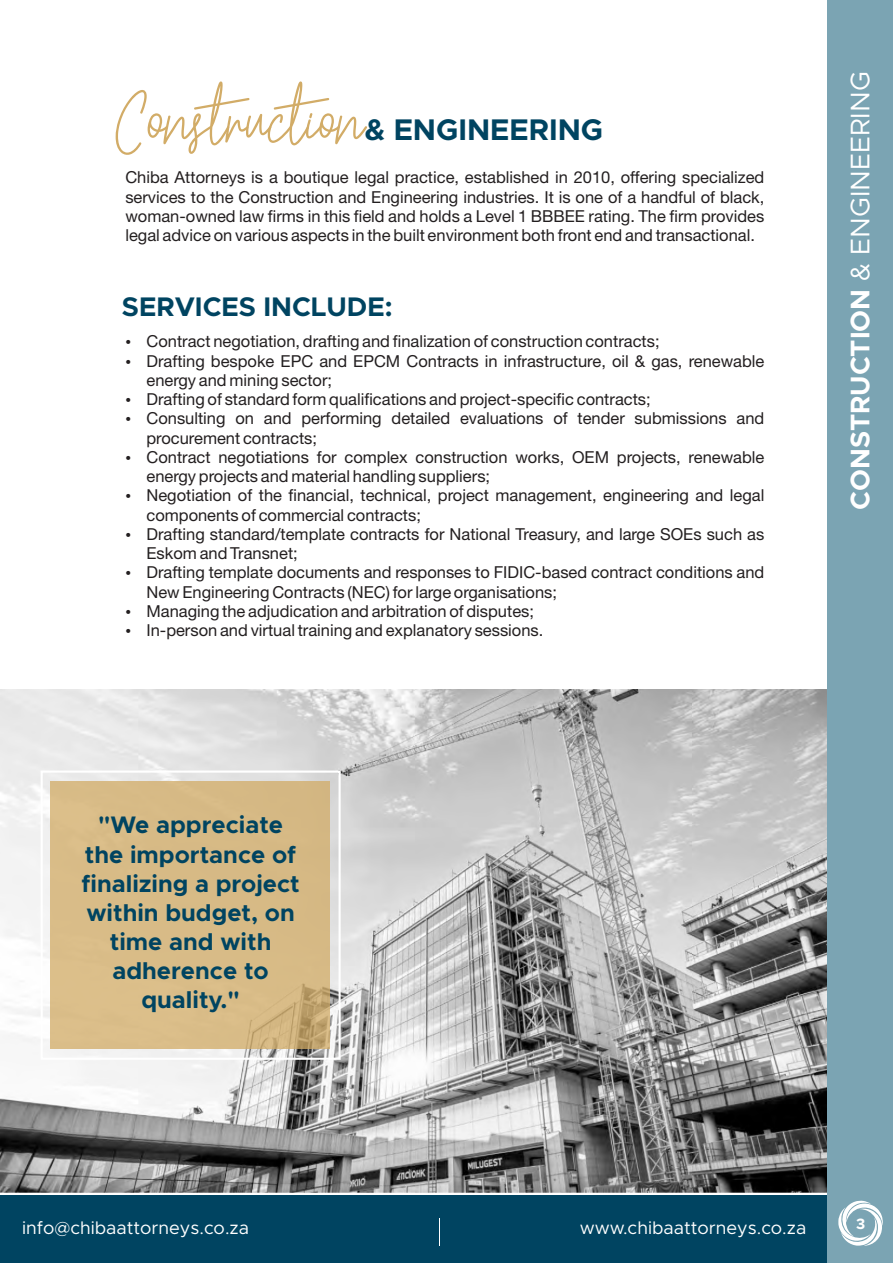
<style>
.page{position:relative;width:893px;height:1263px;background:#fff}
.page>*{position:absolute;margin:0;border:0;box-sizing:border-box;transform-origin:0 0}
.t1{font:75px "Hesterica";color:#d2ac67}
.t2{font:700 30px "Metropolis";color:#004461}
.t3{font:700 27px "Metropolis";color:#fff}
.t4{font:700 27px "Metropolis";color:#004461}
.t5{font:700 24px/29.1px "Metropolis";color:#004461;text-align:center}
.t6{font:18px "Metropolis";color:#fff}
.t7{font:16.5px/19.2px "Helvetica Neue LT Std";color:#231f20;text-align:justify}
.t8{font:700 15px "Metropolis";color:#fff}
.s1{font-weight:400}
</style>
<div class="page">
<div style="left:1px;top:1195px;width:892px;height:68px;background:#004461"></div>
<img style="left:0;top:689px;width:827px;height:504px">
<div style="left:827px;top:0;width:66px;height:1263px;background:#7ba4b3"></div>
<svg style="left:838px;top:1200px;width:45px;height:46px"></svg>
<svg style="left:439px;top:1218px;width:1px;height:28px"></svg>
<div style="left:51px;top:781px;width:279px;height:268px;background:#d8bb86"></div>
<div style="left:41px;top:770px;width:300px;height:290px;border:2px solid #fff"></div>
<h1 class="t1" style="left:119px;top:70px;width:248px">Construction</h1>
<h2 class="t2" style="left:365px;top:116px;width:240px">&amp; ENGINEERING</h2>
<p class="t7" style="left:125px;top:170px;width:641px">Chiba Attorneys is a boutique legal practice, established in 2010, offering specialized services to the Construction and Engineering industries. It is one of a handful of black, woman-owned law firms in this field and holds a Level 1 BBBEE rating. The firm provides legal advice on various aspects in the built environment both front end and transactional.</p>
<h3 class="t4" style="left:122px;top:295px;width:272px">SERVICES INCLUDE:</h3>
<p class="t7" style="left:146px;top:334px;width:619px;text-align:left">Contract negotiation, drafting and finalization of construction contracts;<br>Drafting bespoke EPC and EPCM Contracts in infrastructure, oil &amp; gas, renewable energy and mining sector;<br>Drafting of standard form qualifications and project-specific contracts;<br>Consulting on and performing detailed evaluations of tender submissions and procurement contracts;<br>Contract negotiations for complex construction works, OEM projects, renewable energy projects and material handling suppliers;<br>Negotiation of the financial, technical, project management, engineering and legal components of commercial contracts;<br>Drafting standard/template contracts for National Treasury, and large SOEs such as Eskom and Transnet;<br>Drafting template documents and responses to FIDIC-based contract conditions and New Engineering Contracts (NEC) for large organisations;<br>Managing the adjudication and arbitration of disputes;<br>In-person and virtual training and explanatory sessions.</p>
<h3 class="t5" style="left:81px;top:812px;width:220px">"We appreciate the importance of finalizing a project within budget, on time and with adherence to quality."</h3>
<h3 class="t3" style="left:848px;top:510px;width:440px;rotate:-90deg">CONSTRUCTION <span class="s1">&amp; ENGINEERING</span></h3>
<p class="t6" style="left:22px;top:1220px;width:228px">info@chibaattorneys.co.za</p>
<p class="t6" style="left:580px;top:1219px;width:228px">www.chibaattorneys.co.za</p>
<p class="t8" style="left:856px;top:1217px;width:11px">3</p>
</div>
